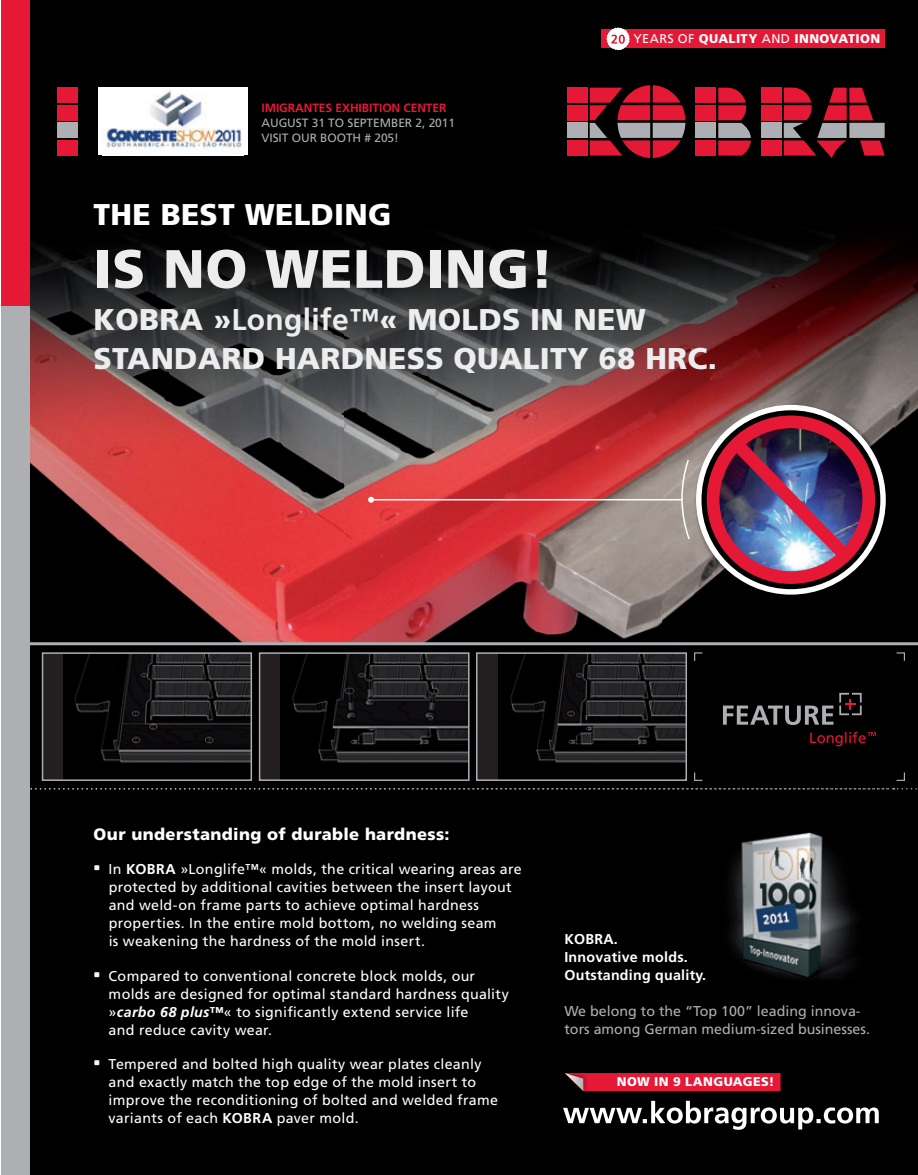
<style>
.page{position:relative;width:918px;height:1175px;background:#fff}
.page>*{position:absolute;margin:0;border:0;box-sizing:border-box;transform-origin:0 0}
.t1{font:900 54px "Frutiger LT";letter-spacing:.01em;color:#ededee}
.t2{font:900 30px/39px "Frutiger LT";letter-spacing:.01em;color:#ededee}
.t3{font:900 30px "Frutiger LT";letter-spacing:.01em;color:#fff}
.t4{font:900 16.5px "Frutiger LT";letter-spacing:.02em;color:#fff}
.t5{font:14.85px "Frutiger LT";color:#e51836}
.t6{font:14.25px/18px "Frutiger LT";letter-spacing:.02em;color:#fff}
.t7{font:14.25px/17.7px "Frutiger LT";color:#aeafb3}
.t8{font:700 14.25px/17.9px "Frutiger LT";letter-spacing:.015em;color:#fff}
.t9{font:900 12.6px "Frutiger LT";letter-spacing:.035em;color:#fff}
.t10{font:12px/15px "Frutiger LT";letter-spacing:-.005em;color:#aeafb3}
.t11{font:700 12px "Frutiger LT";letter-spacing:-.005em;color:#e51836}
.s1{font-weight:400}
.s2{font-weight:700}
.s3{font-weight:700;font-style:italic}
</style>
<div class="page">
<div style="left:1px;top:0;width:917px;height:1175px;background:#000"></div>
<img style="left:29px;top:30px;width:632px;height:612px">
<img style="left:661px;top:87px;width:257px;height:352px">
<img style="left:661px;top:439px;width:33px;height:185px">
<div style="left:1px;top:0;width:28px;height:306px;background:#e51836"></div>
<div style="left:1px;top:306px;width:28px;height:869px;background:#aeafb3"></div>
<hr style="left:1px;top:642px;width:917px;height:3px;background:#aeafb3">
<svg style="left:29px;top:788px;width:888px;height:1px"></svg>
<svg style="left:867px;top:732px;width:9px;height:4px"></svg>
<svg style="left:839px;top:693px;width:23px;height:22px"></svg>
<svg style="left:723px;top:705px;width:110px;height:20px"></svg>
<div style="left:43px;top:653px;width:208px;height:127px;background:#231f20"></div>
<img style="left:63px;top:655px;width:186px;height:123px">
<div style="left:42px;top:652px;width:210px;height:129px;border:2px solid #aeafb3"></div>
<div style="left:477px;top:653px;width:209px;height:127px;background:#231f20"></div>
<img style="left:498px;top:655px;width:186px;height:123px">
<div style="left:476px;top:652px;width:211px;height:129px;border:2px solid #aeafb3"></div>
<div style="left:260px;top:653px;width:209px;height:127px;background:#231f20"></div>
<img style="left:281px;top:655px;width:186px;height:123px">
<div style="left:259px;top:652px;width:211px;height:129px;border:2px solid #aeafb3"></div>
<svg style="left:694px;top:652px;width:8px;height:9px"></svg>
<svg style="left:694px;top:772px;width:8px;height:9px"></svg>
<svg style="left:897px;top:652px;width:8px;height:9px"></svg>
<svg style="left:897px;top:772px;width:8px;height:9px"></svg>
<div style="left:602px;top:30px;width:283px;height:18px;background:#e51836"></div>
<svg style="left:606px;top:27px;width:24px;height:23px"></svg>
<div style="left:58px;top:87px;width:20px;height:16px;background:#e51836"></div>
<div style="left:58px;top:105px;width:20px;height:15px;background:#e51836"></div>
<div style="left:58px;top:123px;width:20px;height:15px;background:#aeafb3"></div>
<div style="left:58px;top:140px;width:20px;height:15px;background:#e51836"></div>
<div style="left:696px;top:88px;width:20px;height:15px;background:#e51836"></div>
<div style="left:761px;top:88px;width:20px;height:15px;background:#e51836"></div>
<div style="left:761px;top:140px;width:20px;height:16px;background:#e51836"></div>
<svg style="left:784px;top:88px;width:101px;height:70px"></svg>
<div style="left:761px;top:105px;width:20px;height:15px;background:#e51836"></div>
<div style="left:761px;top:123px;width:20px;height:15px;background:#aeafb3"></div>
<div style="left:696px;top:105px;width:20px;height:15px;background:#e51836"></div>
<div style="left:696px;top:123px;width:20px;height:15px;background:#aeafb3"></div>
<div style="left:696px;top:140px;width:20px;height:16px;background:#e51836"></div>
<svg style="left:718px;top:88px;width:33px;height:68px"></svg>
<div style="left:567px;top:88px;width:20px;height:15px;background:#e51836"></div>
<div style="left:567px;top:105px;width:20px;height:15px;background:#e51836"></div>
<div style="left:567px;top:123px;width:20px;height:15px;background:#aeafb3"></div>
<div style="left:567px;top:140px;width:20px;height:16px;background:#e51836"></div>
<svg style="left:590px;top:85px;width:95px;height:73px"></svg>
<svg style="left:563px;top:1101px;width:316px;height:29px"></svg>
<div style="left:98px;top:87px;width:149px;height:68px;background:#fff"></div>
<img style="left:104px;top:91px;width:138px;height:57px">
<img style="left:730px;top:832px;width:127px;height:147px">
<svg style="left:565px;top:1073px;width:216px;height:18px;background:#d91b37"></svg>
<img style="left:694px;top:403px;width:199px;height:192px">
<svg style="left:699px;top:408px;width:184px;height:184px"></svg>
<div style="left:696px;top:405px;width:190px;height:190px;border:5px solid #fff;border-radius:50%"></div>
<div style="left:707px;top:415px;width:168px;height:169px;border:13px solid #e51836;border-radius:50%"></div>
<img style="left:713px;top:422px;width:156px;height:155px">
<svg style="left:681px;top:458px;width:10px;height:83px"></svg>
<hr style="left:371px;top:499px;width:311px;height:1px;background:#fff">
<svg style="left:368px;top:497px;width:6px;height:6px"></svg>
<p class="t11" style="left:261px;top:103px;width:187px">IMIGRANTES EXHIBITION CENTER</p>
<p class="t10" style="left:261px;top:116px;width:195px">AUGUST 31 TO SEPTEMBER 2, 2011<br>VISIT OUR BOOTH # 205!</p>
<p class="t9" style="left:633px;top:33px;width:248px"><span class="s1">YEARS OF</span> QUALITY <span class="s1">AND</span> INNOVATION</p>
<h2 class="t3" style="left:94px;top:202px;width:299px">THE BEST WELDING</h2>
<h1 class="t1" style="left:94px;top:246px;width:462px">IS NO WELDING!</h1>
<h2 class="t2" style="left:94px;top:302px;width:625px">KOBRA »<span class="s2">Longlife™</span>« MOLDS IN NEW<br>STANDARD HARDNESS QUALITY 68 HRC.</h2>
<p class="t4" style="left:94px;top:827px;width:357px">Our understanding of durable hardness:</p>
<p class="t5" style="left:809px;top:732px;width:59px">Longlife</p>
<p class="t6" style="left:109px;top:861px;width:415px">In <span class="s2">KOBRA</span> »Longlife™« molds, the critical wearing areas are protected by additional cavities between the insert layout and weld-on frame parts to achieve optimal hardness properties. In the entire mold bottom, no welding seam<br>is weakening the hardness of the mold insert.</p>
<p class="t6" style="left:109px;top:967px;width:402px">Compared to conventional concrete block molds, our molds are designed for optimal standard hardness quality »<span class="s3">carbo 68 plus™</span>« to significantly extend service life<br>and reduce cavity wear.</p>
<p class="t6" style="left:109px;top:1056px;width:391px">Tempered and bolted high quality wear plates cleanly and exactly match the top edge of the mold insert to improve the reconditioning of bolted and welded frame variants of each <span class="s2">KOBRA</span> paver mold.</p>
<p class="t8" style="left:564px;top:931px;width:143px">KOBRA.<br>Innovative molds.<br>Outstanding quality.</p>
<p class="t7" style="left:564px;top:1003px;width:307px">We belong to the “Top 100” leading innova&shy;tors among German medium-sized businesses.</p>
<p class="t9" style="left:617px;top:1076px;width:159px">NOW IN 9 LANGUAGES!</p>
</div>
